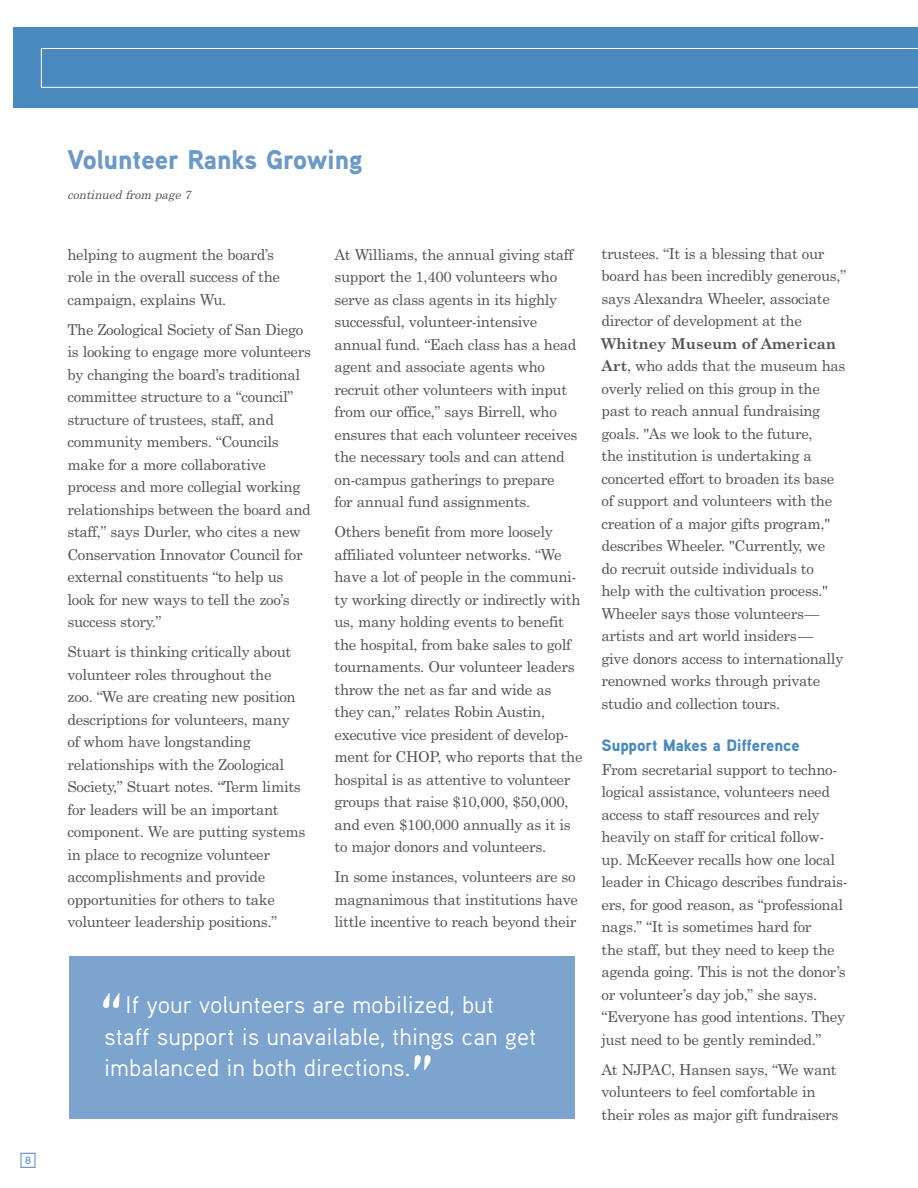
<style>
.page{position:relative;width:918px;height:1188px;background:#fff}
.page>*{position:absolute;margin:0;border:0;box-sizing:border-box;transform-origin:0 0}
.t1{font:67.5px "Aaux Pro";color:#fff}
.t2{font:900 27px "Aaux Pro";color:#6b99c8}
.t3{font:24px/31.5px "Aaux Pro";color:#fff}
.t4{font:900 16.5px "Aaux Pro";color:#4a89be}
.t5{font:15px/22.5px "Century Schoolbook";letter-spacing:-.02em;color:#535355}
.t6{font:italic 12px "Century Schoolbook";color:#535355}
.t7{font:10.5px "Helvetica";color:#4a89be}
.s1{font-weight:700}
</style>
<div class="page">
<div style="left:14px;top:27px;width:904px;height:81px;background:#4a89be"></div>
<svg style="left:41px;top:48px;width:877px;height:40px"></svg>
<div style="left:69px;top:956px;width:505px;height:163px;background:#7ca4ce"></div>
<div style="left:21px;top:1153px;width:14px;height:14px;border:1px solid #4a89be"></div>
<p class="t7" style="left:25px;top:1156px;width:7px">8</p>
<h2 class="t2" style="left:68px;top:151px;width:297px">Volunteer Ranks Growing</h2>
<p class="t6" style="left:68px;top:190px;width:127px">continued from page 7</p>
<p class="t5" style="left:68px;top:244px;width:214px">helping to augment the board’s role in the overall success of the campaign, explains Wu.</p>
<p class="t5" style="left:68px;top:319px;width:245px">The Zoological Society of San Diego is looking to engage more volunteers by changing the board’s traditional committee structure to a “council” structure of trustees, staff, and community members. “Councils make for a more collaborative process and more collegial working relationships between the board and staff,” says Durler, who cites a new Conservation Innovator Council for external constituents “to help us look for new ways to tell the zoo’s success story.”</p>
<p class="t5" style="left:68px;top:642px;width:239px">Stuart is thinking critically about volunteer roles throughout the<br>zoo. “We are creating new position descriptions for volunteers, many of whom have longstanding relationships with the Zoological Society,” Stuart notes. “Term limits for leaders will be an important component. We are putting systems in place to recognize volunteer accomplishments and provide opportunities for others to take volunteer leadership positions.”</p>
<p class="t5" style="left:334px;top:244px;width:245px">At Williams, the annual giving staff support the 1,400 volunteers who serve as class agents in its highly successful, volunteer-intensive annual fund. “Each class has a head agent and associate agents who recruit other volunteers with input from our office,” says Birrell, who ensures that each volunteer receives the necessary tools and can attend on-campus gatherings to prepare<br>for annual fund assignments.</p>
<p class="t5" style="left:334px;top:522px;width:250px">Others benefit from more loosely affiliated volunteer networks. “We have a lot of people in the communi&shy;ty working directly or indirectly with us, many holding events to benefit the hospital, from bake sales to golf tournaments. Our volunteer leaders throw the net as far and wide as they can,” relates Robin Austin, executive vice president of develop&shy;ment for CHOP, who reports that the hospital is as attentive to volunteer groups that raise $10,000, $50,000, and even $100,000 annually as it is to major donors and volunteers.</p>
<p class="t5" style="left:334px;top:867px;width:245px">In some instances, volunteers are so magnanimous that institutions have little incentive to reach beyond their</p>
<h1 class="t1" style="left:98px;top:997px;width:27px">“</h1>
<h3 class="t3" style="left:104px;top:992px;width:434px;text-indent:21px">If your volunteers are mobilized, but staff support is unavailable, things can get imbalanced in both directions.</h3>
<h1 class="t1" style="left:410px;top:1059px;width:27px">”</h1>
<p class="t5" style="left:602px;top:243px;width:246px">trustees. “It is a blessing that our board has been incredibly generous,” says Alexandra Wheeler, associate director of development at the</p>
<p class="t5" style="left:602px;top:333px;width:245px"><span class="s1">Whitney Museum of American Art</span>, who adds that the museum has overly relied on this group in the past to reach annual fundraising goals. "As we look to the future,<br>the institution is undertaking a concerted effort to broaden its base of support and volunteers with the creation of a major gifts program," describes Wheeler. "Currently, we<br>do recruit outside individuals to help with the cultivation process." Wheeler says those volunteers— artists and art world insiders—<br>give donors access to internationally renowned works through private studio and collection tours.</p>
<p class="t4" style="left:602px;top:739px;width:200px">Support Makes a Difference</p>
<p class="t5" style="left:602px;top:759px;width:248px">From secretarial support to techno&shy;logical assistance, volunteers need access to staff resources and rely heavily on staff for critical follow&shy;up. McKeever recalls how one local leader in Chicago describes fundrais&shy;ers, for good reason, as “professional nags.” “It is sometimes hard for<br>the staff, but they need to keep the agenda going. This is not the donor’s or volunteer’s day job,” she says. “Everyone has good intentions. They just need to be gently reminded.”</p>
<p class="t5" style="left:602px;top:1059px;width:239px">At NJPAC, Hansen says, “We want volunteers to feel comfortable in their roles as major gift fundraisers</p>
</div>
